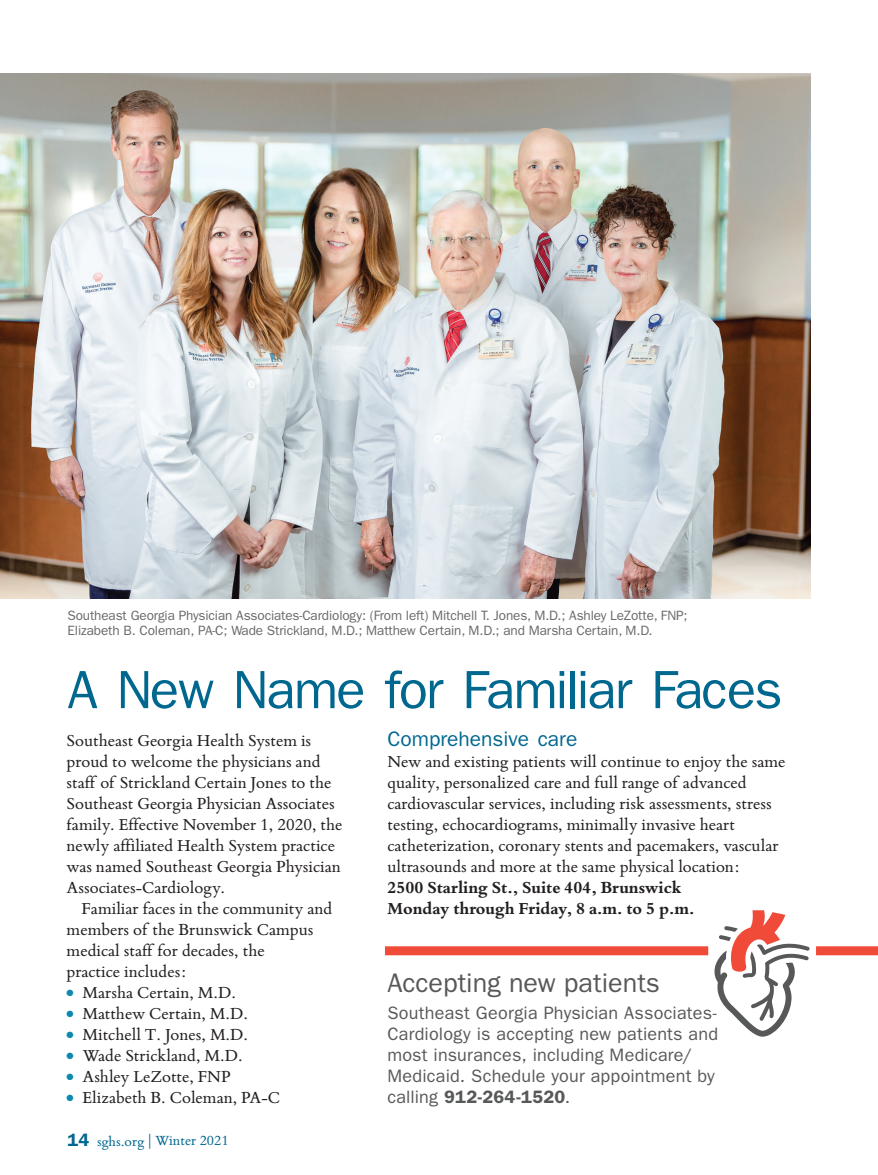
<style>
.page{position:relative;width:878px;height:1175px;background:#fff}
.page>*{position:absolute;margin:0;border:0;box-sizing:border-box;transform-origin:0 0}
._1_head_SE_Georgia_r{font:54px "ITC Franklin Gothic Std";letter-spacing:-.035em;color:#00688f}
.CTA_head_SE_Georgia{font:27px "ITC Franklin Gothic Std";color:#57585a}
._1_breaker_SE_Georgi{font:21px "ITC Franklin Gothic Std";color:#00688f}
._1_body_no__SE_Georg{font:18px/21px "Bembo Book MT Std";color:#231f20}
.CTA_body__SEGeorgia{font:18px/21px "ITC Franklin Gothic Std";letter-spacing:.01em;color:#57585a}
._1_body_main_SE_Geor{font:18px/21px "Bembo Book MT Std";color:#231f20}
.t1{font:15px "Bembo Book MT Std";color:#00688f}
.caption_SEGeorgia{font:13.5px/15px "ITC Franklin Gothic Std";letter-spacing:-.01em;color:#69696c}
.s1{color:#0d89ae}
.s2{font-family:"ITC Franklin Gothic Std";font-weight:600;font-size:18px}
.s3{font-weight:700}
.s4{font-weight:600}
</style>
<div class="page">
<img style="left:0;top:74px;width:810px;height:524px">
<svg style="left:714px;top:910px;width:95px;height:127px"></svg>
<div style="left:816px;top:946px;width:61px;height:9px;background:#ef4b38"></div>
<div style="left:385px;top:946px;width:323px;height:9px;background:#ef4b38"></div>
<p class="caption_SEGeorgia" style="left:68px;top:608px;width:621px">Southeast Georgia Physician Associates-Cardiology: (From left) Mitchell T. Jones, M.D.; Ashley LeZotte, FNP;<br>Elizabeth B. Coleman, PA-C; Wade Strickland, M.D.; Matthew Certain, M.D.; and Marsha Certain, M.D.</p>
<p class="_1_head_SE_Georgia_r" style="left:68px;top:658px;width:716px">A New Name for Familiar Faces</p>
<p class="_1_body_no__SE_Georg" style="left:67px;top:729px;width:277px">Southeast Georgia Health System is proud to welcome the physicians and staff of Strickland Certain Jones to the Southeast Georgia Physician Associates family. Effective November 1, 2020, the newly affiliated Health System practice was named Southeast Georgia Physician Associates-Cardiology.</p>
<p class="_1_body_main_SE_Geor" style="left:67px;top:897px;width:267px;text-indent:15px">Familiar faces in the community and members of the Brunswick Campus medical staff for decades, the<br>practice includes:</p>
<p class="_1_body_no__SE_Georg" style="left:67px;top:981px;width:171px"><span class="s1">●</span> Marsha Certain, M.D.</p>
<p class="_1_body_no__SE_Georg" style="left:67px;top:1002px;width:183px"><span class="s1">●</span> Matthew Certain, M.D.</p>
<p class="_1_body_no__SE_Georg" style="left:67px;top:1023px;width:183px"><span class="s1">●</span> Mitchell T. Jones, M.D.</p>
<p class="_1_body_no__SE_Georg" style="left:67px;top:1044px;width:177px"><span class="s1">●</span> Wade Strickland, M.D.</p>
<p class="_1_body_no__SE_Georg" style="left:67px;top:1065px;width:166px"><span class="s1">●</span> Ashley LeZotte, FNP</p>
<p class="_1_body_no__SE_Georg" style="left:67px;top:1086px;width:215px"><span class="s1">●</span> Elizabeth B. Coleman, PA-C</p>
<p class="t1" style="left:68px;top:1130px;width:162px"><span class="s2">14</span> sghs.org | Winter 2021</p>
<p class="_1_breaker_SE_Georgi" style="left:387px;top:726px;width:191px">Comprehensive care</p>
<p class="_1_body_no__SE_Georg" style="left:387px;top:750px;width:399px">New and existing patients will continue to enjoy the same quality, personalized care and full range of advanced cardiovascular services, including risk assessments, stress testing, echocardiograms, minimally invasive heart catheterization, coronary stents and pacemakers, vascular ultrasounds and more at the same physical location:<br><span class="s3">2500 Starling St., Suite 404, Brunswick<br>Monday through Friday, 8 a.m. to 5 p.m.</span></p>
<p class="CTA_head_SE_Georgia" style="left:387px;top:967px;width:274px">Accepting new patients</p>
<p class="CTA_body__SEGeorgia" style="left:387px;top:1002px;width:332px">Southeast Georgia Physician Associates-Cardiology is accepting new patients and most insurances, including Medicare/ Medicaid. Schedule your appointment by calling <span class="s4">912-264-1520</span>.</p>
</div>
